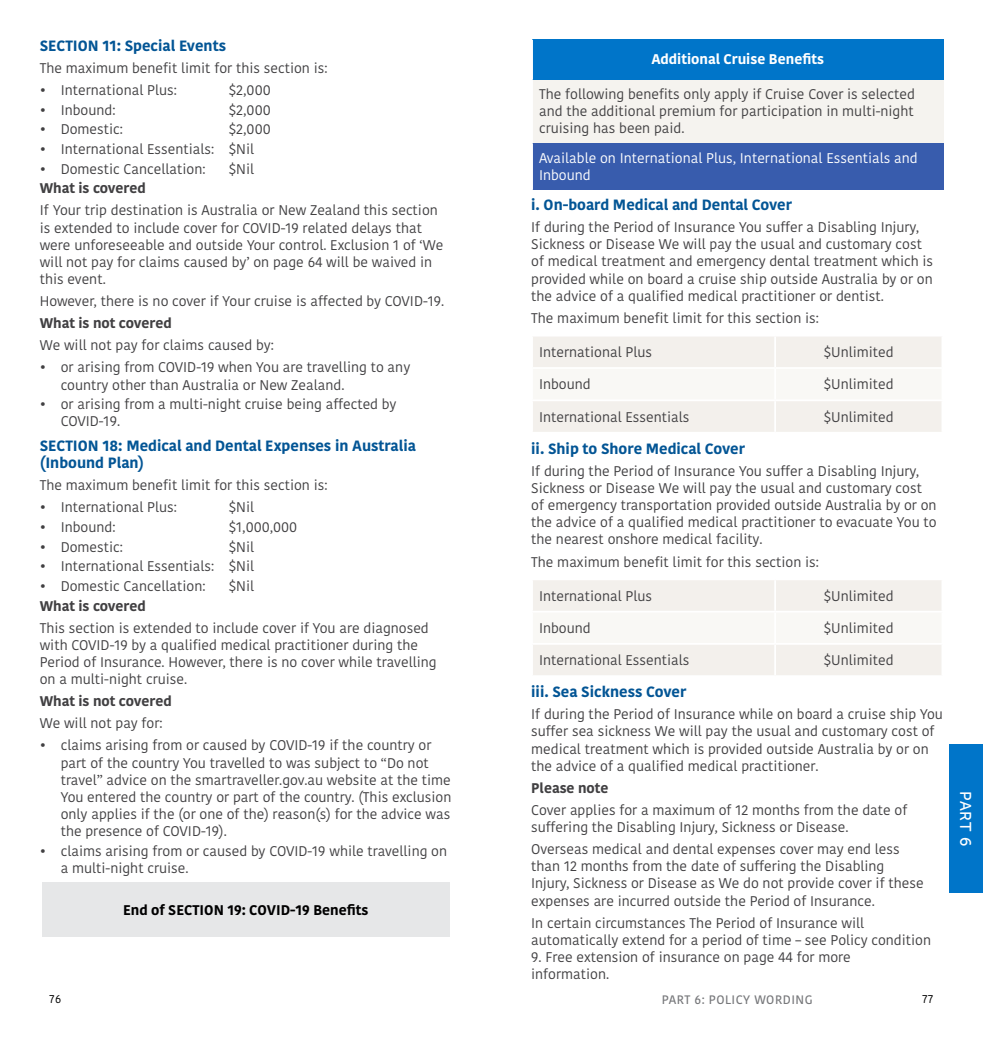
<style>
.page{position:relative;width:983px;height:1042px;background:#fff}
.page>*{position:absolute;margin:0;border:0;box-sizing:border-box;transform-origin:0 0}
.t1{font:15.75px "Museo Sans Rounded 500";color:#fff}
.t2{font:700 14.88px/17.2px "Kohinoor";color:#035595}
.t3{font:14px/17.2px "Kohinoor";color:#414042}
.t4{font:700 14px "Kohinoor";color:#414042}
.t5{font:14px/17.2px "Kohinoor";color:#fff}
.t6{font:700 14px "Kohinoor";color:#000}
.t7{font:700 14px "Kohinoor";color:#fff}
.t8{font:600 12.25px "Kohinoor";letter-spacing:.04em;color:#77787b}
.t9{font:11.38px "Kohinoor";color:#000}
</style>
<div class="page">
<div style="left:948px;top:744px;width:34px;height:149px;background:#0075c9"></div>
<div style="left:532px;top:40px;width:411px;height:40px;background:#0075c9"></div>
<div style="left:532px;top:80px;width:411px;height:63px;background:#f5f3ef"></div>
<div style="left:532px;top:143px;width:411px;height:47px;background:#385cad"></div>
<hr style="left:531px;top:40px;width:2px;height:40px;background:#fff">
<hr style="left:531px;top:80px;width:2px;height:63px;background:#fff">
<hr style="left:531px;top:143px;width:2px;height:47px;background:#fff">
<svg style="left:533px;top:337px;width:408px;height:95px"></svg>
<hr style="left:774px;top:336px;width:1px;height:31px;background:#fff">
<hr style="left:531px;top:367px;width:244px;height:2px;background:#fff">
<hr style="left:775px;top:367px;width:168px;height:2px;background:#fff">
<hr style="left:774px;top:369px;width:1px;height:30px;background:#fff">
<hr style="left:531px;top:399px;width:244px;height:2px;background:#fff">
<hr style="left:775px;top:399px;width:168px;height:2px;background:#fff">
<hr style="left:774px;top:401px;width:1px;height:31px;background:#fff">
<svg style="left:533px;top:580px;width:408px;height:95px"></svg>
<hr style="left:774px;top:580px;width:1px;height:31px;background:#fff">
<hr style="left:531px;top:611px;width:244px;height:1px;background:#fff">
<hr style="left:775px;top:611px;width:168px;height:1px;background:#fff">
<hr style="left:774px;top:612px;width:1px;height:31px;background:#fff">
<hr style="left:531px;top:643px;width:244px;height:2px;background:#fff">
<hr style="left:775px;top:643px;width:168px;height:2px;background:#fff">
<hr style="left:774px;top:645px;width:1px;height:30px;background:#fff">
<div style="left:42px;top:882px;width:407px;height:54px;background:#e6e7e8"></div>
<p class="t2" style="left:40px;top:37px;width:188px">SECTION 11: Special Events</p>
<p class="t3" style="left:40px;top:60px;width:289px">The maximum benefit limit for this section is:</p>
<p class="t3" style="left:40px;top:82px;width:139px">• International Plus:</p>
<p class="t3" style="left:229px;top:82px;width:43px">$2,000</p>
<p class="t3" style="left:40px;top:102px;width:77px">• Inbound:</p>
<p class="t3" style="left:229px;top:102px;width:43px">$2,000</p>
<p class="t3" style="left:40px;top:121px;width:85px">• Domestic:</p>
<p class="t3" style="left:229px;top:121px;width:43px">$2,000</p>
<p class="t3" style="left:40px;top:141px;width:216px">• International Essentials: $Nil</p>
<p class="t3" style="left:40px;top:160px;width:167px">• Domestic Cancellation:</p>
<p class="t3" style="left:229px;top:160px;width:27px">$Nil</p>
<p class="t4" style="left:40px;top:179px;width:108px">What is covered</p>
<p class="t3" style="left:40px;top:202px;width:405px">If Your trip destination is Australia or New Zealand this section is extended to include cover for COVID-19 related delays that were unforeseeable and outside Your control. Exclusion 1 of ‘We will not pay for claims caused by’ on page 64 will be waived in this event.</p>
<p class="t3" style="left:40px;top:293px;width:406px">However, there is no cover if Your cruise is affected by COVID-19.</p>
<p class="t4" style="left:40px;top:314px;width:133px">What is not covered</p>
<p class="t3" style="left:40px;top:337px;width:235px">We will not pay for claims caused by:</p>
<p class="t3" style="left:61px;top:359px;width:351px;text-indent:-21px">• or arising from COVID-19 when You are travelling to any country other than Australia or New Zealand.</p>
<p class="t3" style="left:61px;top:396px;width:337px;text-indent:-21px">• or arising from a multi-night cruise being affected by<br>COVID-19.</p>
<p class="t2" style="left:40px;top:437px;width:377px">SECTION 18: Medical and Dental Expenses in Australia (Inbound Plan)</p>
<p class="t3" style="left:40px;top:477px;width:289px">The maximum benefit limit for this section is:</p>
<p class="t3" style="left:40px;top:499px;width:139px">• International Plus:</p>
<p class="t3" style="left:229px;top:499px;width:27px">$Nil</p>
<p class="t3" style="left:40px;top:519px;width:77px">• Inbound:</p>
<p class="t3" style="left:229px;top:519px;width:70px">$1,000,000</p>
<p class="t3" style="left:40px;top:538px;width:85px">• Domestic:</p>
<p class="t3" style="left:229px;top:538px;width:27px">$Nil</p>
<p class="t3" style="left:40px;top:558px;width:216px">• International Essentials: $Nil</p>
<p class="t3" style="left:40px;top:578px;width:167px">• Domestic Cancellation:</p>
<p class="t3" style="left:229px;top:578px;width:27px">$Nil</p>
<p class="t4" style="left:40px;top:596px;width:108px">What is covered</p>
<p class="t3" style="left:40px;top:619px;width:398px">This section is extended to include cover if You are diagnosed with COVID-19 by a qualified medical practitioner during the Period of Insurance. However, there is no cover while travelling on a multi-night cruise.</p>
<p class="t4" style="left:40px;top:692px;width:133px">What is not covered</p>
<p class="t3" style="left:40px;top:715px;width:124px">We will not pay for:</p>
<p class="t3" style="left:61px;top:737px;width:392px;text-indent:-21px">• claims arising from or caused by COVID-19 if the country or part of the country You travelled to was subject to “Do not travel” advice on the smartraveller.gov.au website at the time You entered the country or part of the country. (This exclusion only applies if the (or one of the) reason(s) for the advice was the presence of COVID-19).</p>
<p class="t3" style="left:61px;top:842px;width:388px;text-indent:-21px">• claims arising from or caused by COVID-19 while travelling on a multi-night cruise.</p>
<p class="t6" style="left:123px;top:901px;width:247px">End of SECTION 19: COVID-19 Benefits</p>
<p class="t7" style="left:651px;top:50px;width:174px">Additional Cruise Benefits</p>
<p class="t3" style="left:539px;top:86px;width:377px;text-align:justify">The following benefits only apply if Cruise Cover is selected and the additional premium for participation in multi-night cruising has been paid.</p>
<p class="t5" style="left:539px;top:150px;width:380px">Available on International Plus, International Essentials and<br>Inbound</p>
<p class="t2" style="left:531px;top:196px;width:262px">i. On-board Medical and Dental Cover</p>
<p class="t3" style="left:531px;top:219px;width:403px">If during the Period of Insurance You suffer a Disabling Injury, Sickness or Disease We will pay the usual and customary cost of medical treatment and emergency dental treatment which is provided while on board a cruise ship outside Australia by or on the advice of a qualified medical practitioner or dentist.</p>
<p class="t3" style="left:531px;top:310px;width:289px">The maximum benefit limit for this section is:</p>
<p class="t3" style="left:539px;top:344px;width:114px">International Plus</p>
<p class="t3" style="left:823px;top:344px;width:71px">$Unlimited</p>
<p class="t3" style="left:539px;top:376px;width:53px">Inbound</p>
<p class="t3" style="left:823px;top:376px;width:71px">$Unlimited</p>
<p class="t3" style="left:539px;top:409px;width:152px">International Essentials</p>
<p class="t3" style="left:823px;top:409px;width:71px">$Unlimited</p>
<p class="t2" style="left:531px;top:440px;width:215px">ii. Ship to Shore Medical Cover</p>
<p class="t3" style="left:531px;top:463px;width:407px">If during the Period of Insurance You suffer a Disabling Injury, Sickness or Disease We will pay the usual and customary cost of emergency transportation provided outside Australia by or on the advice of a qualified medical practitioner to evacuate You to the nearest onshore medical facility.</p>
<p class="t3" style="left:531px;top:553px;width:289px">The maximum benefit limit for this section is:</p>
<p class="t3" style="left:539px;top:587px;width:114px">International Plus</p>
<p class="t3" style="left:823px;top:587px;width:71px">$Unlimited</p>
<p class="t3" style="left:539px;top:620px;width:53px">Inbound</p>
<p class="t3" style="left:823px;top:620px;width:71px">$Unlimited</p>
<p class="t3" style="left:539px;top:652px;width:152px">International Essentials</p>
<p class="t3" style="left:823px;top:652px;width:71px">$Unlimited</p>
<p class="t2" style="left:531px;top:683px;width:156px">iii. Sea Sickness Cover</p>
<p class="t3" style="left:531px;top:706px;width:413px">If during the Period of Insurance while on board a cruise ship You suffer sea sickness We will pay the usual and customary cost of medical treatment which is provided outside Australia by or on the advice of a qualified medical practitioner.</p>
<p class="t4" style="left:531px;top:779px;width:79px">Please note</p>
<p class="t3" style="left:531px;top:801px;width:377px">Cover applies for a maximum of 12 months from the date of suffering the Disabling Injury, Sickness or Disease.</p>
<p class="t3" style="left:531px;top:841px;width:394px">Overseas medical and dental expenses cover may end less than 12 months from the date of suffering the Disabling Injury, Sickness or Disease as We do not provide cover if these expenses are incurred outside the Period of Insurance.</p>
<p class="t3" style="left:531px;top:914px;width:401px">In certain circumstances The Period of Insurance will automatically extend for a period of time – see Policy condition</p>
<p class="t3" style="left:531px;top:949px;width:321px">9. Free extension of insurance on page 44 for more information.</p>
<p class="t9" style="left:50px;top:991px;width:13px">76</p>
<p class="t8" style="left:661px;top:991px;width:152px">PART 6: POLICY WORDING</p>
<p class="t9" style="left:922px;top:991px;width:12px">77</p>
<p class="t1" style="left:973px;top:791px;width:57px;rotate:90deg">PART 6</p>
</div>
